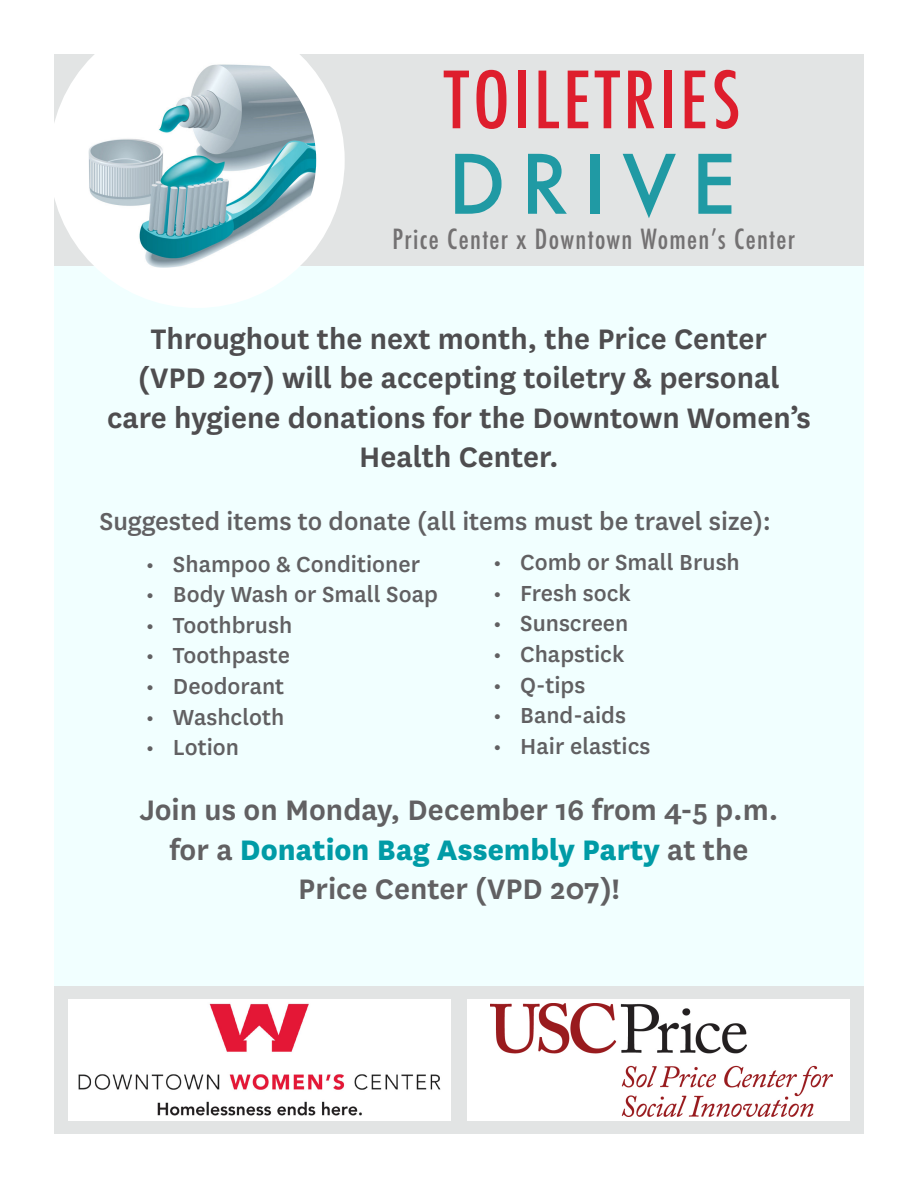
<style>
.page{position:relative;width:918px;height:1188px;background:#fff}
.page>*{position:absolute;margin:0;border:0;box-sizing:border-box;transform-origin:0 0}
.t1{font:500 79.5px "Futura";letter-spacing:.19em;color:#209aa4}
.t2{font:500 condensed 76.5px "Futura";letter-spacing:.05em;color:#de1e2d}
.t3{font:600 33px/39.6px "National";color:#4e4d4f;text-align:center}
.t4{font:600 33px "National";color:#616062}
.t5{font:800 33px "National";color:#009ba6}
.t6{font:500 28.5px "National";color:#616062}
.t7{font:500 condensed 27px "Futura";letter-spacing:.05em;color:#737172}
.t8{font:500 25.5px "National";color:#616062}
.s1{font-weight:600;color:#616062}
</style>
<div class="page">
<div style="left:54px;top:54px;width:810px;height:1080px;background:#f1ffff"></div>
<div style="left:54px;top:986px;width:810px;height:148px;background:#e2e4e4"></div>
<div style="left:54px;top:55px;width:810px;height:211px;background:#e2e4e4"></div>
<div style="left:64px;top:27px;width:266px;height:267px;background:#fff;border-radius:50%"></div>
<img style="left:89px;top:54px;width:241px;height:225px">
<div style="left:49px;top:13px;width:296px;height:295px;border:28px solid #fff;border-radius:50%"></div>
<div style="left:68px;top:999px;width:383px;height:122px;background:#fff"></div>
<img style="left:78px;top:1003px;width:363px;height:113px">
<div style="left:467px;top:999px;width:383px;height:122px;background:#fff"></div>
<img style="left:491px;top:1003px;width:341px;height:114px">
<p class="t2" style="left:444px;top:51px;width:298px">TOILETRIES</p>
<p class="t1" style="left:448px;top:130px;width:290px">DRIVE</p>
<p class="t7" style="left:392px;top:222px;width:404px">Price Center x Downtown Women’s Center</p>
<p class="t3" style="left:151px;top:317px;width:618px">Throughout the next month, the Price Center</p>
<p class="t3" style="left:107px;top:356px;width:705px">(VPD 207) will be accepting toiletry &amp; personal care hygiene donations for the Downtown Women’s<br>Health Center.</p>
<p class="t6" style="left:99px;top:502px;width:673px">Suggested items to donate (all items must be travel size):</p>
<p class="t8" style="left:146px;top:546px;width:276px">• Shampoo &amp; Conditioner</p>
<p class="t8" style="left:146px;top:577px;width:293px">• Body Wash or Small Soap</p>
<p class="t8" style="left:146px;top:608px;width:148px">• Toothbrush</p>
<p class="t8" style="left:146px;top:638px;width:146px">• Toothpaste</p>
<p class="t8" style="left:146px;top:669px;width:140px">• Deodorant</p>
<p class="t8" style="left:146px;top:699px;width:140px">• Washcloth</p>
<p class="t8" style="left:146px;top:730px;width:95px">• Lotion</p>
<p class="t8" style="left:493px;top:545px;width:248px">• Comb or Small Brush</p>
<p class="t8" style="left:493px;top:576px;width:139px">• Fresh sock</p>
<p class="t8" style="left:493px;top:606px;width:137px">• Sunscreen</p>
<p class="t8" style="left:493px;top:637px;width:133px">• Chapstick</p>
<p class="t8" style="left:493px;top:668px;width:94px">• Q-tips</p>
<p class="t8" style="left:493px;top:698px;width:134px">• Band-aids</p>
<p class="t8" style="left:493px;top:729px;width:159px">• Hair elastics</p>
<p class="t4" style="left:140px;top:787px;width:640px">Join us on Monday, December 16 from 4-5 p.m.</p>
<p class="t5" style="left:170px;top:826px;width:580px"><span class="s1">for a</span> Donation Bag Assembly Party <span class="s1">at the</span></p>
<p class="t4" style="left:298px;top:867px;width:323px">Price Center (VPD 207)!</p>
</div>
